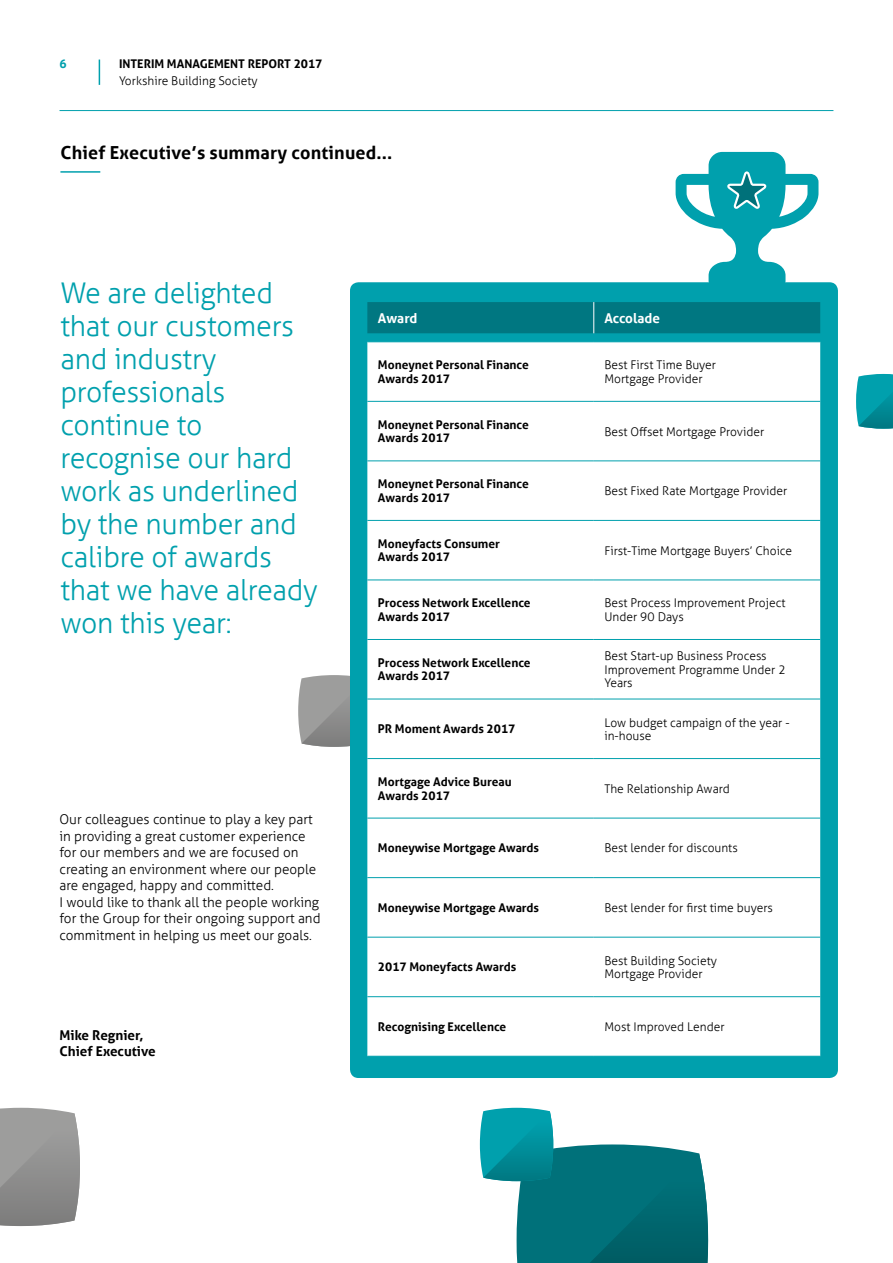
<style>
.page{position:relative;width:893px;height:1263px;background:#fff}
.page>*{position:absolute;margin:0;border:0;box-sizing:border-box;transform-origin:0 0}
.t1{font:300 28.5px/33px "YBSG Aller";letter-spacing:-.01em;color:#00a0ad}
.t2{font:700 18px "YBSG Aller";letter-spacing:.01em;color:#000}
.t3{font:300 13.5px/16.5px "YBSG Aller";color:#000}
.t4{font:700 13.5px/16.5px "YBSG Aller";color:#000}
.t5{font:700 13.5px "YBSG Aller";color:#fff}
.t6{font:300 12px/13.5px "YBSG Aller";color:#000}
.t7{font:700 12px/13.5px "YBSG Aller";color:#000}
.t8{font:700 12px "YBSG Aller";color:#00a0ad}
</style>
<div class="page">
<svg style="left:298px;top:675px;width:52px;height:72px;background:#9a9a99"></svg>
<svg style="left:0;top:1108px;width:80px;height:118px;background:#959594"></svg>
<svg style="left:675px;top:151px;width:144px;height:131px"></svg>
<div style="left:350px;top:282px;width:488px;height:796px;background:#00a0ad;border-radius:9px"></div>
<hr style="left:60px;top:171px;width:40px;height:2px;background:#00a0ad">
<div style="left:367px;top:302px;width:453px;height:31px;background:#007781"></div>
<div style="left:367px;top:342px;width:453px;height:714px;background:#fff"></div>
<hr style="left:593px;top:302px;width:1px;height:31px;background:#fff">
<hr style="left:367px;top:401px;width:227px;height:1px;background:#00a0ad">
<hr style="left:367px;top:460px;width:227px;height:1px;background:#00a0ad">
<hr style="left:367px;top:520px;width:227px;height:1px;background:#00a0ad">
<hr style="left:367px;top:580px;width:227px;height:1px;background:#00a0ad">
<hr style="left:367px;top:639px;width:227px;height:1px;background:#00a0ad">
<hr style="left:367px;top:699px;width:227px;height:1px;background:#00a0ad">
<hr style="left:367px;top:758px;width:227px;height:1px;background:#00a0ad">
<hr style="left:367px;top:818px;width:227px;height:1px;background:#00a0ad">
<hr style="left:367px;top:877px;width:227px;height:1px;background:#00a0ad">
<hr style="left:367px;top:937px;width:227px;height:1px;background:#00a0ad">
<hr style="left:367px;top:996px;width:227px;height:1px;background:#00a0ad">
<hr style="left:594px;top:401px;width:226px;height:1px;background:#00a0ad">
<hr style="left:594px;top:460px;width:226px;height:1px;background:#00a0ad">
<hr style="left:594px;top:520px;width:226px;height:1px;background:#00a0ad">
<hr style="left:594px;top:580px;width:226px;height:1px;background:#00a0ad">
<hr style="left:594px;top:639px;width:226px;height:1px;background:#00a0ad">
<hr style="left:594px;top:699px;width:226px;height:1px;background:#00a0ad">
<hr style="left:594px;top:758px;width:226px;height:1px;background:#00a0ad">
<hr style="left:594px;top:818px;width:226px;height:1px;background:#00a0ad">
<hr style="left:594px;top:877px;width:226px;height:1px;background:#00a0ad">
<hr style="left:594px;top:937px;width:226px;height:1px;background:#00a0ad">
<hr style="left:594px;top:996px;width:226px;height:1px;background:#00a0ad">
<svg style="left:480px;top:1108px;width:228px;height:155px"></svg>
<svg style="left:856px;top:374px;width:37px;height:55px;background:#0d9ba7"></svg>
<svg style="left:99px;top:60px;width:1px;height:25px"></svg>
<hr style="left:60px;top:110px;width:773px;height:1px;background:#00a0ad">
<p class="t8" style="left:60px;top:57px;width:9px">6</p>
<p class="t7" style="left:119px;top:57px;width:205px">INTERIM MANAGEMENT REPORT 2017</p>
<p class="t6" style="left:119px;top:74px;width:140px">Yorkshire Building Society</p>
<h2 class="t2" style="left:60px;top:141px;width:334px">Chief Executive’s summary continued...</h2>
<h1 class="t1" style="left:60px;top:276px;width:259px">We are delighted that our customers and industry professionals continue to recognise our hard work as underlined by the number and calibre of awards that we have already won this year:</h1>
<p class="t3" style="left:60px;top:811px;width:263px">Our colleagues continue to play a key part in providing a great customer experience for our members and we are focused on creating an environment where our people are engaged, happy and committed.<br>I would like to thank all the people working for the Group for their ongoing support and commitment in helping us meet our goals.</p>
<p class="t4" style="left:60px;top:1026px;width:98px">Mike Regnier,<br>Chief Executive</p>
<p class="t5" style="left:378px;top:310px;width:41px">Award</p>
<p class="t5" style="left:604px;top:310px;width:57px">Accolade</p>
<p class="t7" style="left:378px;top:358px;width:152px">Moneynet Personal Finance<br>Awards 2017</p>
<p class="t6" style="left:604px;top:358px;width:113px">Best First Time Buyer<br>Mortgage Provider</p>
<p class="t7" style="left:378px;top:418px;width:152px">Moneynet Personal Finance<br>Awards 2017</p>
<p class="t6" style="left:604px;top:425px;width:161px">Best Offset Mortgage Provider</p>
<p class="t7" style="left:378px;top:477px;width:152px">Moneynet Personal Finance<br>Awards 2017</p>
<p class="t6" style="left:604px;top:484px;width:184px">Best Fixed Rate Mortgage Provider</p>
<p class="t7" style="left:378px;top:537px;width:124px">Moneyfacts Consumer<br>Awards 2017</p>
<p class="t6" style="left:604px;top:544px;width:189px">First-Time Mortgage Buyers’ Choice</p>
<p class="t7" style="left:378px;top:596px;width:154px">Process Network Excellence<br>Awards 2017</p>
<p class="t6" style="left:604px;top:596px;width:183px">Best Process Improvement Project<br>Under 90 Days</p>
<p class="t7" style="left:378px;top:656px;width:154px">Process Network Excellence<br>Awards 2017</p>
<p class="t6" style="left:604px;top:649px;width:183px">Best Start-up Business Process<br>Improvement Programme Under 2<br>Years</p>
<p class="t7" style="left:378px;top:722px;width:139px">PR Moment Awards 2017</p>
<p class="t6" style="left:604px;top:715px;width:187px">Low budget campaign of the year - in-house</p>
<p class="t7" style="left:378px;top:775px;width:135px">Mortgage Advice Bureau<br>Awards 2017</p>
<p class="t6" style="left:604px;top:782px;width:127px">The Relationship Award</p>
<p class="t7" style="left:378px;top:841px;width:163px">Moneywise Mortgage Awards</p>
<p class="t6" style="left:604px;top:841px;width:135px">Best lender for discounts</p>
<p class="t7" style="left:378px;top:901px;width:163px">Moneywise Mortgage Awards</p>
<p class="t6" style="left:604px;top:901px;width:170px">Best lender for first time buyers</p>
<p class="t7" style="left:378px;top:960px;width:140px">2017 Moneyfacts Awards</p>
<p class="t6" style="left:604px;top:954px;width:114px">Best Building Society<br>Mortgage Provider</p>
<p class="t7" style="left:378px;top:1020px;width:130px">Recognising Excellence</p>
<p class="t6" style="left:604px;top:1020px;width:122px">Most Improved Lender</p>
</div>
